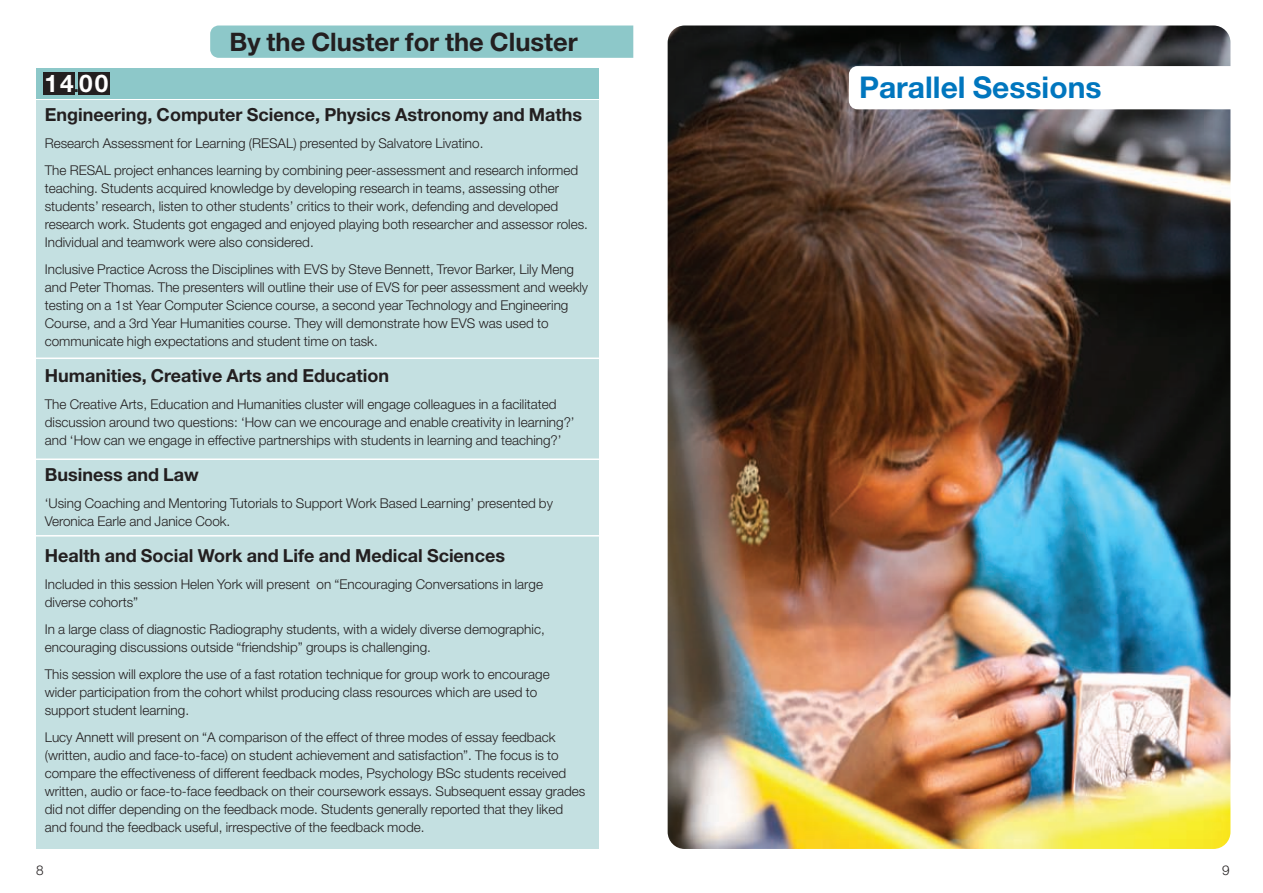
<style>
.page{position:relative;width:1263px;height:893px;background:#fff}
.page>*{position:absolute;margin:0;border:0;box-sizing:border-box;transform-origin:0 0}
.t1{font:700 30px "Helvetica Neue";color:#0076be}
.t2{font:700 25.5px "Helvetica Neue";color:#231f20}
.t3{font:700 24.3px "Helvetica Neue";color:#fff}
.t4{font:700 18px "Helvetica Neue";color:#231f20}
.t5{font:300 13.5px/18px "Helvetica Neue";color:#231f20}
.s1{font-size:18.3px;color:#231f20}
</style>
<div class="page">
<div style="left:210px;top:26px;width:423px;height:32px;background:#8dc8c9"></div>
<div style="left:36px;top:68px;width:563px;height:31px;background:#8dc8c9"></div>
<div style="left:36px;top:100px;width:563px;height:749px;background:#c4e0e1"></div>
<div style="left:44px;top:72px;width:15px;height:23px;background:#231f20"></div>
<div style="left:59px;top:72px;width:15px;height:23px;background:#231f20"></div>
<div style="left:79px;top:72px;width:15px;height:23px;background:#231f20"></div>
<div style="left:94px;top:72px;width:15px;height:23px;background:#231f20"></div>
<img style="left:668px;top:26px;width:562px;height:823px">
<div style="left:849px;top:66px;width:391px;height:43px;background:#fff;border-radius:9px"></div>
<hr style="left:28px;top:358px;width:576px;height:1px;background:#fff">
<hr style="left:28px;top:458px;width:576px;height:2px;background:#fff">
<hr style="left:28px;top:535px;width:576px;height:1px;background:#fff">
<h2 class="t2" style="left:229px;top:33px;width:350px">By the Cluster for the Cluster</h2>
<h3 class="t3" style="left:45px;top:75px;width:65px">140<span class="s1">.</span> 0</h3>
<h1 class="t1" style="left:859px;top:77px;width:244px">Parallel Sessions</h1>
<h3 class="t4" style="left:45px;top:108px;width:539px">Engineering, Computer Science, Physics Astronomy and Maths</h3>
<p class="t5" style="left:45px;top:131px;width:535px;line-height:27px">Research Assessment for Learning (RESAL) presented by Salvatore Livatino.<br>The RESAL project enhances learning by combining peer-assessment and research informed</p>
<p class="t5" style="left:45px;top:181px;width:545px">teaching. Students acquired knowledge by developing research in teams, assessing other students’ research, listen to other students’ critics to their work, defending and developed research work. Students got engaged and enjoyed playing both researcher and assessor roles.<br>Individual and teamwork were also considered.</p>
<p class="t5" style="left:45px;top:262px;width:545px">Inclusive Practice Across the Disciplines with EVS by Steve Bennett, Trevor Barker, Lily Meng and Peter Thomas. The presenters will outline their use of EVS for peer assessment and weekly testing on a 1st Year Computer Science course, a second year Technology and Engineering Course, and a 3rd Year Humanities course. They will demonstrate how EVS was used to communicate high expectations and student time on task.</p>
<h3 class="t4" style="left:45px;top:369px;width:346px">Humanities, Creative Arts and Education</h3>
<p class="t5" style="left:45px;top:397px;width:531px">The Creative Arts, Education and Humanities cluster will engage colleagues in a facilitated discussion around two questions: ‘How can we encourage and enable creativity in learning?’ and ‘How can we engage in effective partnerships with students in learning and teaching?’</p>
<h3 class="t4" style="left:45px;top:468px;width:156px">Business and Law</h3>
<p class="t5" style="left:45px;top:496px;width:510px">‘Using Coaching and Mentoring Tutorials to Support Work Based Learning’ presented by<br>Veronica Earle and Janice Cook.</p>
<h3 class="t4" style="left:45px;top:549px;width:462px">Health and Social Work and Life and Medical Sciences</h3>
<p class="t5" style="left:45px;top:577px;width:500px">Included in this session Helen York will present on “Encouraging Conversations in large diverse cohorts”</p>
<p class="t5" style="left:45px;top:622px;width:501px">In a large class of diagnostic Radiography students, with a widely diverse demographic, encouraging discussions outside “friendship” groups is challenging.</p>
<p class="t5" style="left:45px;top:667px;width:506px">This session will explore the use of a fast rotation technique for group work to encourage wider participation from the cohort whilst producing class resources which are used to support student learning.</p>
<p class="t5" style="left:45px;top:730px;width:542px">Lucy Annett will present on “A comparison of the effect of three modes of essay feedback (written, audio and face-to-face) on student achievement and satisfaction”. The focus is to compare the effectiveness of different feedback modes, Psychology BSc students received written, audio or face-to-face feedback on their coursework essays. Subsequent essay grades did not differ depending on the feedback mode. Students generally reported that they liked and found the feedback useful, irrespective of the feedback mode.</p>
<p class="t5" style="left:36px;top:863px;width:9px">8</p>
<p class="t5" style="left:1222px;top:863px;width:9px">9</p>
</div>
